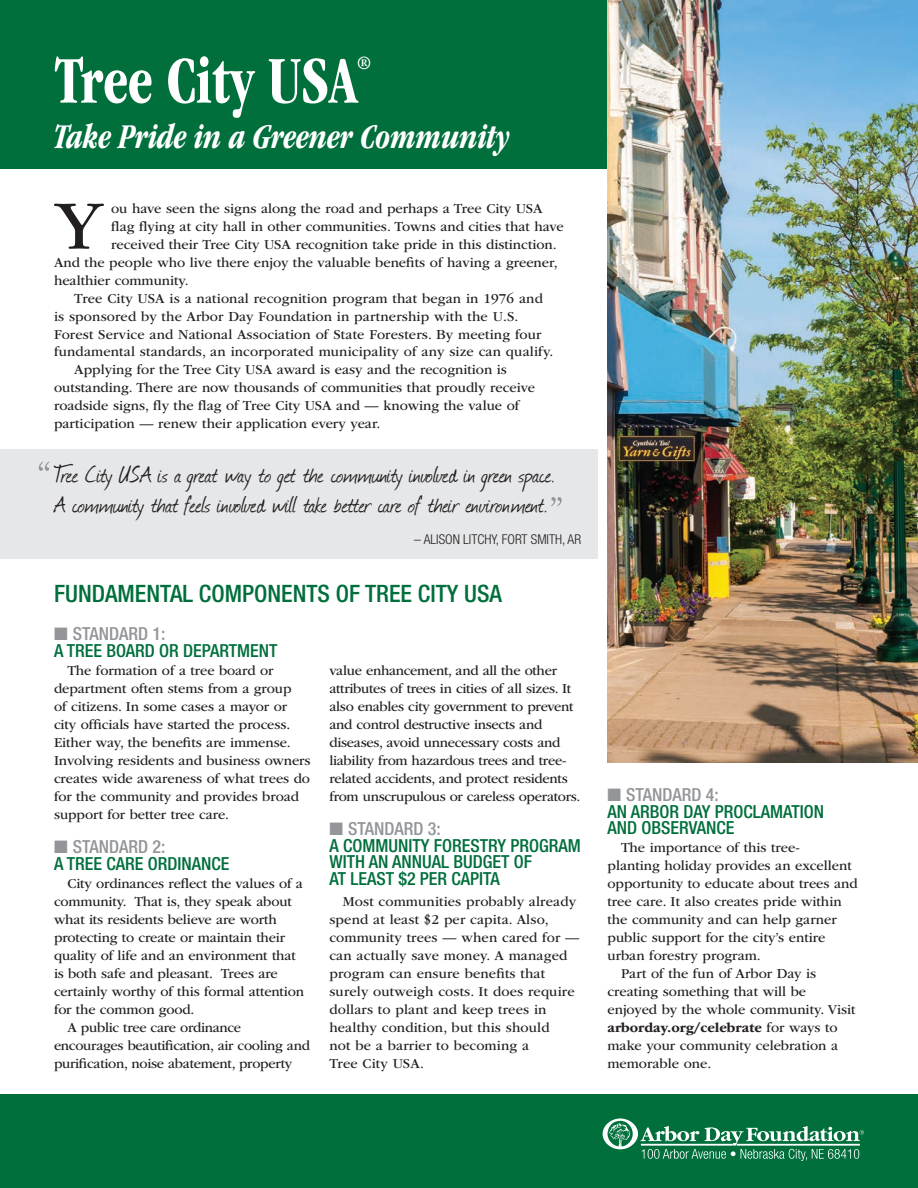
<style>
.page{position:relative;width:918px;height:1188px;background:#fff}
.page>*{position:absolute;margin:0;border:0;box-sizing:border-box;transform-origin:0 0}
.t1{font:72px "ITC Garamond Std";color:#231f20}
.t2{font:700 condensed 69px "ITC Garamond Std";letter-spacing:-.005em;color:#fff;scale:.9 1}
.t3{font:italic 700 condensed 36px "ITC Garamond Std";letter-spacing:-.005em;color:#fff;scale:.9 1}
.t4{font:27px/30px "Journal";letter-spacing:-.01em;color:#231f20}
.t5{font:500 condensed 24px "Helvetica Neue LT Std";color:#006f3c}
.t6{font:500 condensed 18px/16.5px "Helvetica Neue LT Std";color:#006f3c}
.t7{font:700 condensed 17.55px "ITC Garamond Std";color:#fff}
.t8{font:14.25px/18px "ITC Garamond Std";color:#231f20}
.t9{font:14.25px/18px "ITC Garamond Std";letter-spacing:-.02em;color:#231f20}
.t10{font:700 14.25px "ITC Garamond Std";color:#231f20}
.t11{font:300 condensed 13.5px "Helvetica Neue LT Std";color:#231f20}
.s1{color:#939598}
.s2{font-weight:400}
</style>
<div class="page">
<div style="left:0;top:0;width:613px;height:168px;background:#006f3c"></div>
<div style="left:0;top:1094px;width:918px;height:94px;background:#006f3c"></div>
<svg style="left:603px;top:1118px;width:261px;height:43px"></svg>
<div style="left:0;top:449px;width:597px;height:109px;background:#e6e7e9"></div>
<img style="left:608px;top:0;width:310px;height:762px">
<svg style="left:551px;top:497px;width:11px;height:9px"></svg>
<svg style="left:39px;top:462px;width:10px;height:9px"></svg>
<h2 class="t2" style="left:54px;top:42px;width:339px">Tree City USA</h2>
<p class="t7" style="left:357px;top:53px;width:15px">®</p>
<h3 class="t3" style="left:54px;top:116px;width:508px">Take Pride in a Greener Community</h3>
<h1 class="t1" style="left:55px;top:187px;width:50px">Y</h1>
<p class="t8" style="left:111px;top:199px;width:433px">ou have seen the signs along the road and perhaps a Tree City USA</p>
<p class="t8" style="left:111px;top:217px;width:454px">flag flying at city hall in other communities. Towns and cities that have</p>
<p class="t8" style="left:111px;top:235px;width:447px">received their Tree City USA recognition take pride in this distinction.</p>
<p class="t8" style="left:54px;top:253px;width:505px">And the people who live there enjoy the valuable benefits of having a greener,</p>
<p class="t8" style="left:54px;top:271px;width:136px">healthier community.</p>
<p class="t8" style="left:74px;top:289px;width:470px">Tree City USA is a national recognition program that began in 1976 and</p>
<p class="t8" style="left:54px;top:307px;width:466px">is sponsored by the Arbor Day Foundation in partnership with the U.S.</p>
<p class="t8" style="left:54px;top:325px;width:489px">Forest Service and National Association of State Foresters. By meeting four</p>
<p class="t8" style="left:54px;top:343px;width:501px">fundamental standards, an incorporated municipality of any size can qualify.</p>
<p class="t8" style="left:74px;top:361px;width:434px">Applying for the Tree City USA award is easy and the recognition is</p>
<p class="t8" style="left:54px;top:379px;width:483px">outstanding. There are now thousands of communities that proudly receive</p>
<p class="t8" style="left:54px;top:397px;width:467px">roadside signs, fly the flag of Tree City USA and — knowing the value of</p>
<p class="t8" style="left:54px;top:415px;width:328px">participation — renew their application every year.</p>
<h3 class="t4" style="left:54px;top:459px;width:503px">Tree City USA is a great way to get the community involved in green space.<br>A community that feels involved will take better care of their environment.</h3>
<p class="t11" style="left:414px;top:531px;width:168px">– ALISON LITCHY, FORT SMITH, AR</p>
<h3 class="t5" style="left:54px;top:579px;width:449px">FUNDAMENTAL COMPONENTS OF TREE CITY USA</h3>
<p class="t6" style="left:54px;top:626px;width:225px"><span class="s1">■ STANDARD 1:<br></span>A TREE BOARD OR DEPARTMENT</p>
<p class="t8" style="left:54px;top:662px;width:258px;text-indent:13px">The formation of a tree board or department often stems from a group<br>of citizens. In some cases a mayor or city officials have started the process.<br>Either way, the benefits are immense.<br>Involving residents and business owners creates wide awareness of what trees do for the community and provides broad support for better tree care.</p>
<p class="t6" style="left:54px;top:839px;width:177px"><span class="s1">■ STANDARD 2:<br></span>A TREE CARE ORDINANCE</p>
<p class="t8" style="left:68px;top:875px;width:237px">City ordinances reflect the values of a</p>
<p class="t8" style="left:54px;top:893px;width:239px">community. That is, they speak about</p>
<p class="t8" style="left:54px;top:911px;width:224px">what its residents believe are worth</p>
<p class="t8" style="left:54px;top:929px;width:233px">protecting to create or maintain their</p>
<p class="t8" style="left:54px;top:947px;width:243px">quality of life and an environment that</p>
<p class="t8" style="left:54px;top:965px;width:225px">is both safe and pleasant. Trees are</p>
<p class="t8" style="left:54px;top:983px;width:252px">certainly worthy of this formal attention</p>
<p class="t8" style="left:54px;top:1001px;width:142px">for the common good.</p>
<p class="t9" style="left:68px;top:1019px;width:175px">A public tree care ordinance</p>
<p class="t9" style="left:54px;top:1037px;width:257px">encourages beautification, air cooling and</p>
<p class="t9" style="left:54px;top:1055px;width:240px">purification, noise abatement, property</p>
<p class="t9" style="left:329px;top:661px;width:253px">value enhancement, and all the other attributes of trees in cities of all sizes. It also enables city government to prevent and control destructive insects and diseases, avoid unnecessary costs and liability from hazardous trees and tree&shy;related accidents, and protect residents from unscrupulous or careless operators.</p>
<p class="t6" style="left:329px;top:820px;width:253px"><span class="s1">■ STANDARD 3:<br></span>A COMMUNITY FORESTRY PROGRAM<br>WITH AN ANNUAL BUDGET OF<br>AT LEAST $2 PER CAPITA</p>
<p class="t8" style="left:329px;top:892px;width:252px;text-indent:13px">Most communities probably already spend at least $2 per capita. Also, community trees — when cared for — can actually save money. A managed program can ensure benefits that surely outweigh costs. It does require dollars to plant and keep trees in healthy condition, but this should<br>not be a barrier to becoming a<br>Tree City USA.</p>
<p class="t6" style="left:608px;top:786px;width:218px"><span class="s1">■ STANDARD 4:<br></span>AN ARBOR DAY PROCLAMATION<br>AND OBSERVANCE</p>
<p class="t8" style="left:621px;top:839px;width:180px">The importance of this tree-</p>
<p class="t8" style="left:608px;top:857px;width:246px">planting holiday provides an excellent</p>
<p class="t8" style="left:608px;top:875px;width:252px">opportunity to educate about trees and</p>
<p class="t8" style="left:608px;top:893px;width:236px">tree care. It also creates pride within</p>
<p class="t8" style="left:608px;top:911px;width:231px">the community and can help garner</p>
<p class="t8" style="left:608px;top:929px;width:219px">public support for the city’s entire</p>
<p class="t8" style="left:608px;top:947px;width:155px">urban forestry program.</p>
<p class="t8" style="left:621px;top:965px;width:197px">Part of the fun of Arbor Day is</p>
<p class="t8" style="left:608px;top:983px;width:200px">creating something that will be</p>
<p class="t8" style="left:608px;top:1001px;width:250px">enjoyed by the whole community. Visit</p>
<p class="t10" style="left:608px;top:1019px;width:232px">arborday.org/celebrate <span class="s2">for ways to</span></p>
<p class="t8" style="left:608px;top:1037px;width:232px">make your community celebration a</p>
<p class="t8" style="left:608px;top:1055px;width:105px">memorable one.</p>
</div>
